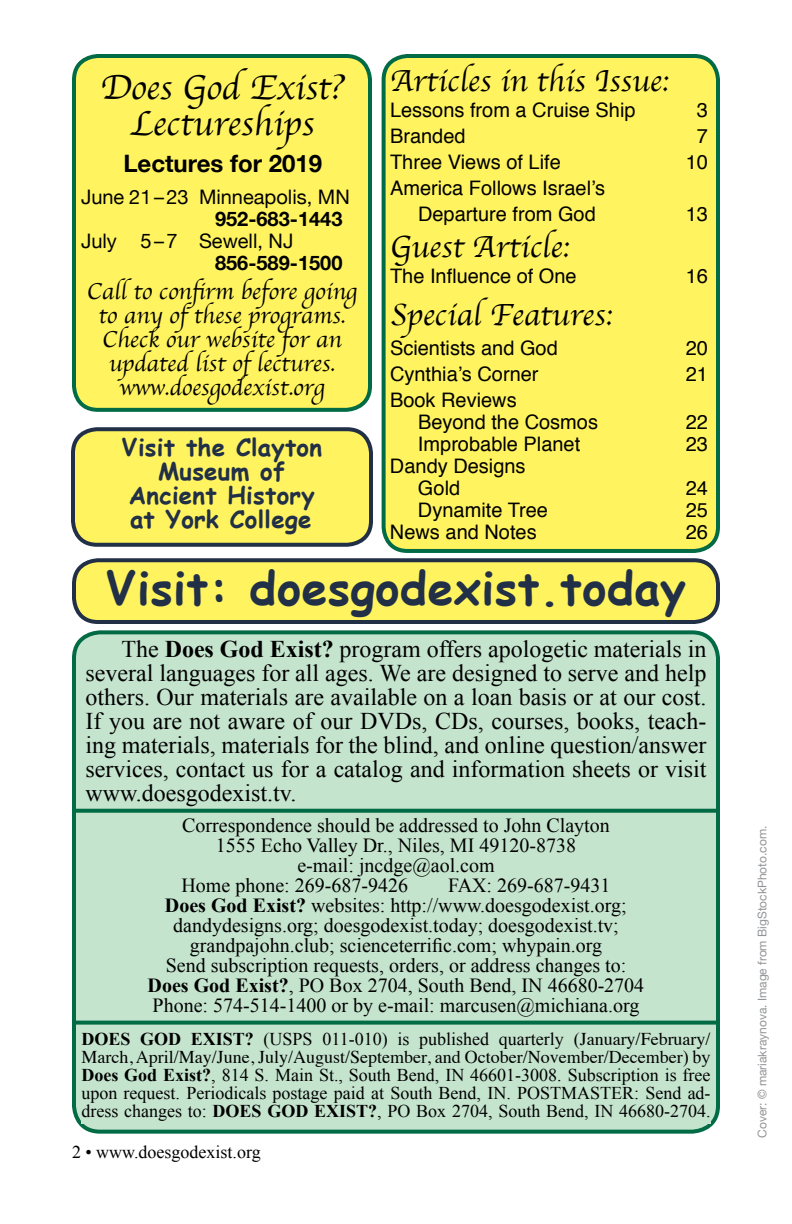
<style>
.page{position:relative;width:792px;height:1224px;background:#fff}
.page>*{position:absolute;margin:0;border:0;box-sizing:border-box;transform-origin:0 0}
.t1{font:700 46px "Comic Sans MS";letter-spacing:.01em;color:#212f47}
.t2{font:36px/36px "Apple Chancery";color:#000;text-align:center}
.t3{font:32px "Apple Chancery";color:#000}
.t4{font:24px/24px "Times New Roman";color:#000;text-align:justify}
.t5{font:24px/24px "Apple Chancery";color:#000;text-align:center}
.t6{font:700 24px/24px "Comic Sans MS";letter-spacing:.01em;color:#212f47;text-align:center}
.t7{font:700 24px "Helvetica Neue";color:#000}
.t8{font:20px "Times New Roman";color:#000}
.t9{font:20px/22px "Helvetica";color:#000}
.t10{font:20px "Helvetica Neue";color:#000}
.t11{font:700 20px "Helvetica Neue";color:#000}
.t12{font:18px/18px "Times New Roman";color:#000;text-align:justify}
.t13{font:18px "Times";color:#000}
.t14{font:12px "Helvetica Neue";color:#939598}
.s1{font-weight:700}
.s2{font-family:"Times"}
.s3{font-family:"Times New Roman"}
</style>
<div class="page">
<div style="left:384px;top:56px;width:334px;height:495px;background:#fff45f;border-radius:24px"></div>
<div style="left:382px;top:54px;width:338px;height:499px;border:4px solid #006b44;border-radius:24px"></div>
<div style="left:74px;top:560px;width:644px;height:62px;background:#fff45f;border-radius:24px"></div>
<div style="left:72px;top:558px;width:648px;height:66px;border:4px solid #212f47;border-radius:24px"></div>
<div style="left:74px;top:632px;width:644px;height:500px;background:#c5e4ce;border-radius:26px"></div>
<div style="left:72px;top:630px;width:648px;height:504px;border:4px solid #006b44;border-radius:26px"></div>
<div style="left:81px;top:1025px;width:630px;height:99px;background:#c5e4ce"></div>
<svg style="left:74px;top:1021px;width:644px;height:4px;background:#137651"></svg>
<svg style="left:76px;top:809px;width:644px;height:4px;background:#0d734d"></svg>
<div style="left:73px;top:429px;width:298px;height:116px;background:#fff45f;border-radius:24px"></div>
<div style="left:71px;top:427px;width:302px;height:120px;border:4px solid #212f47;border-radius:24px"></div>
<div style="left:74px;top:56px;width:296px;height:354px;background:#fff45f;border-radius:24px"></div>
<div style="left:72px;top:54px;width:300px;height:358px;border:4px solid #006b44;border-radius:24px"></div>
<h2 class="t2" style="left:100px;top:69px;width:245px">Does God Exist?<br>Lectureships</h2>
<p class="t7" style="left:123px;top:145px;width:200px">Lectures for 2019</p>
<p class="t10" style="left:81px;top:182px;width:270px">June 21–23 Minneapolis, MN</p>
<p class="t11" style="left:215px;top:203px;width:129px">952-683-1443</p>
<p class="t10" style="left:81px;top:226px;width:214px">July 5–7 Sewell, NJ</p>
<p class="t11" style="left:215px;top:247px;width:129px">856-589-1500</p>
<p class="t5" style="left:87px;top:279px;width:272px">Call to confirm before going to any of these programs.<br>Check our website for an updated list of lectures. www.doesgodexist.org</p>
<h3 class="t3" style="left:390px;top:56px;width:280px">Articles in this Issue:</h3>
<p class="t9" style="left:390px;top:100px;width:247px">Lessons from a Cruise Ship</p>
<p class="t9" style="left:697px;top:100px;width:13px">3</p>
<p class="t9" style="left:390px;top:126px;width:77px">Branded</p>
<p class="t9" style="left:697px;top:126px;width:13px">7</p>
<p class="t9" style="left:390px;top:152px;width:172px">Three Views of Life</p>
<p class="t9" style="left:686px;top:152px;width:24px">10</p>
<p class="t9" style="left:418px;top:176px;width:189px;line-height:26px;text-indent:-28px">America Follows Israel’s<br>Departure from God</p>
<p class="t9" style="left:686px;top:204px;width:24px">13</p>
<h3 class="t3" style="left:390px;top:222px;width:181px">Guest Article:</h3>
<p class="t9" style="left:390px;top:266px;width:188px">The Influence of One</p>
<p class="t9" style="left:686px;top:266px;width:24px">16</p>
<h3 class="t3" style="left:390px;top:290px;width:224px">Special Features:</h3>
<p class="t9" style="left:390px;top:338px;width:169px">Scientists and God</p>
<p class="t9" style="left:686px;top:338px;width:24px">20</p>
<p class="t9" style="left:390px;top:364px;width:150px">Cynthia’s Corner</p>
<p class="t9" style="left:686px;top:364px;width:24px">21</p>
<p class="t9" style="left:418px;top:390px;width:182px;text-indent:-28px">Book Reviews<br>Beyond the Cosmos</p>
<p class="t9" style="left:686px;top:412px;width:24px">22</p>
<p class="t9" style="left:418px;top:434px;width:164px">Improbable Planet</p>
<p class="t9" style="left:686px;top:434px;width:24px">23</p>
<p class="t9" style="left:418px;top:456px;width:109px;text-indent:-28px">Dandy Designs<br>Gold</p>
<p class="t6" style="left:122px;top:435px;width:202px">Visit the Clayton<br>Museum of<br>Ancient History at York College</p>
<p class="t9" style="left:686px;top:478px;width:24px">24</p>
<p class="t9" style="left:418px;top:500px;width:132px">Dynamite Tree</p>
<p class="t9" style="left:686px;top:500px;width:24px">25</p>
<p class="t9" style="left:390px;top:522px;width:148px">News and Notes</p>
<p class="t9" style="left:686px;top:522px;width:24px">26</p>
<h1 class="t1" style="left:106px;top:554px;width:582px">Visit: doesgodexist.today</h1>
<p class="t4" style="left:86px;top:636px;width:623px;text-indent:36px">The <span class="s1">Does God Exist?</span> program offers apologetic materials in several languages for all ages. We are designed to serve and help others. Our materials are available on a loan basis or at our cost.<br>If you are not aware of our DVDs, CDs, courses, books, teach&shy;ing materials, materials for the blind, and online question/answer services, contact us for a catalog and information sheets or visit www.doesgodexist.tv.</p>
<p class="t8" style="left:182px;top:811px;width:429px">Correspondence should be addressed to John Clayton</p>
<p class="t8" style="left:216px;top:831px;width:362px">1555 Echo Valley Dr., Niles, MI 49120-8738</p>
<p class="t8" style="left:297px;top:851px;width:199px">e-mail: jncdge@aol.com</p>
<p class="t8" style="left:181px;top:871px;width:228px">Home phone: 269-687-9426</p>
<p class="t8" style="left:448px;top:871px;width:164px">FAX: 269-687-9431</p>
<p class="t8" style="left:165px;top:891px;width:463px"><span class="s1">Does God Exist?</span> websites: http://www.doesgodexist.org;</p>
<p class="t8" style="left:173px;top:911px;width:447px">dandydesigns.org; doesgodexist.today; doesgodexist.tv;</p>
<p class="t8" style="left:190px;top:931px;width:414px">grandpajohn.club; scienceterrific.com; whypain.org</p>
<p class="t8" style="left:166px;top:951px;width:462px">Send subscription requests, orders, or address changes to:</p>
<p class="t8" style="left:148px;top:971px;width:498px"><span class="s1">Does God Exist?</span>, PO Box 2704, South Bend, IN 46680-2704</p>
<p class="t8" style="left:153px;top:991px;width:488px">Phone: 574-514-1400 or by e-mail: marcusen@michiana.org</p>
<p class="t12" style="left:81px;top:1030px;width:631px"><span class="s1">DOES GOD EXIST?</span> (USPS 011-010) is published quarterly (<span class="s2">January/February/</span></p>
<p class="t13" style="left:81px;top:1040px;width:631px">March, April/May/June, July/August/September, and October/November/December<span class="s3">) by</span></p>
<p class="t12" style="left:81px;top:1066px;width:631px"><span class="s1">Does God Exist?</span>, 814 S. Main St., South Bend, IN 46601-3008. Subscription is free upon request. Periodicals postage paid at South Bend, IN. POSTMASTER: Send ad&shy;dress changes to: <span class="s1">DOES GOD EXIST?</span>, PO Box 2704, South Bend, IN 46680-2704.</p>
<p class="t12" style="left:72px;top:1143px;width:190px">2 • www.doesgodexist.org</p>
<p class="t14" style="left:753px;top:1138px;width:314px;rotate:-90deg">Cover: © mariakraynova. Image from BigStockPhoto.com.</p>
</div>
